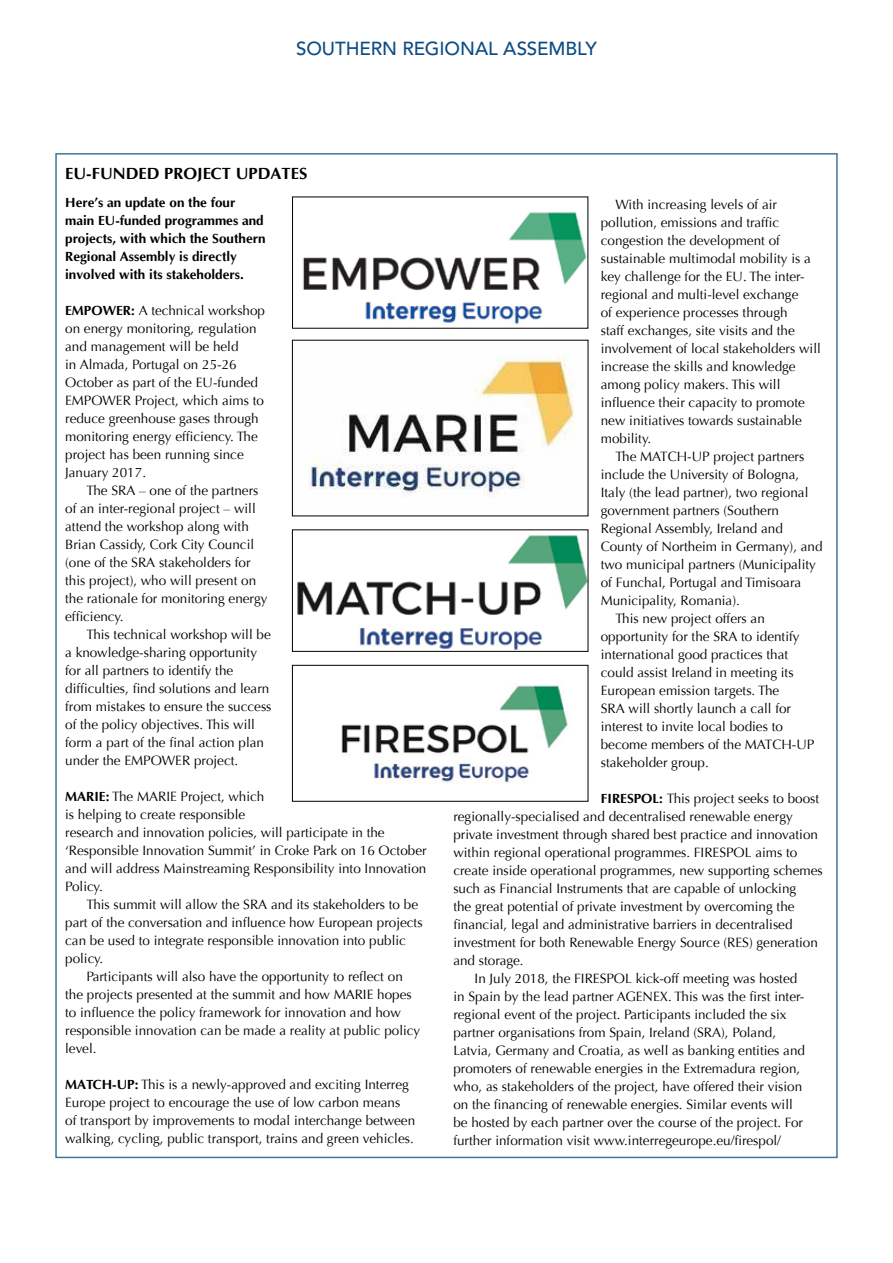
<style>
.page{position:relative;width:893px;height:1263px;background:#fff}
.page>*{position:absolute;margin:0;border:0;box-sizing:border-box;transform-origin:0 0}
.t1{font:500 18.75px "Avenir";letter-spacing:-.005em;color:#0e4c84}
.t2{font:700 16.5px "Optima";color:#000}
.t3{font:13.5px/18px "Optima";color:#000}
.t4{font:700 13.5px/18px "Optima";color:#000}
.s1{font-weight:700}
</style>
<div class="page">
<img style="left:303px;top:212px;width:283px;height:112px">
<img style="left:309px;top:356px;width:266px;height:149px">
<img style="left:297px;top:535px;width:289px;height:115px">
<div style="left:292px;top:530px;width:296px;height:122px;border:1px solid #000"></div>
<img style="left:341px;top:685px;width:227px;height:98px">
<div style="left:292px;top:665px;width:296px;height:136px;border:1px solid #000"></div>
<h1 class="t1" style="left:296px;top:38px;width:302px">SOUTHERN REGIONAL ASSEMBLY</h1>
<p class="t2" style="left:65px;top:164px;width:244px">EU-FUNDED PROJECT UPDATES</p>
<p class="t4" style="left:65px;top:194px;width:202px">Here’s an update on the four main EU-funded programmes and projects, with which the Southern<br>Regional Assembly is directly involved with its stakeholders.</p>
<p class="t3" style="left:65px;top:302px;width:201px"><span class="s1">EMPOWER:</span> A technical workshop on energy monitoring, regulation and management will be held<br>in Almada, Portugal on 25-26<br>October as part of the EU-funded<br>EMPOWER Project, which aims to reduce greenhouse gases through monitoring energy efficiency. The project has been running since<br>January 2017.</p>
<p class="t3" style="left:65px;top:482px;width:204px;text-indent:21px">The SRA – one of the partners of an inter-regional project – will attend the workshop along with<br>Brian Cassidy, Cork City Council (one of the SRA stakeholders for this project), who will present on the rationale for monitoring energy efficiency.</p>
<p class="t3" style="left:65px;top:626px;width:208px;text-indent:21px">This technical workshop will be a knowledge-sharing opportunity for all partners to identify the difficulties, find solutions and learn from mistakes to ensure the success of the policy objectives. This will form a part of the final action plan under the EMPOWER project.</p>
<p class="t3" style="left:65px;top:788px;width:363px"><span class="s1">MARIE:</span> The MARIE Project, which<br>is helping to create responsible<br>research and innovation policies, will participate in the ‘Responsible Innovation Summit’ in Croke Park on 16 October and will address Mainstreaming Responsibility into Innovation Policy.</p>
<p class="t3" style="left:65px;top:895px;width:359px;text-indent:21px">This summit will allow the SRA and its stakeholders to be part of the conversation and influence how European projects can be used to integrate responsible innovation into public policy.</p>
<p class="t3" style="left:65px;top:967px;width:356px;text-indent:21px">Participants will also have the opportunity to reflect on the projects presented at the summit and how MARIE hopes to influence the policy framework for innovation and how responsible innovation can be made a reality at public policy level.</p>
<p class="t3" style="left:65px;top:1075px;width:351px"><span class="s1">MATCH-UP:</span> This is a newly-approved and exciting Interreg Europe project to encourage the use of low carbon means<br>of transport by improvements to modal interchange between walking, cycling, public transport, trains and green vehicles.</p>
<p class="t3" style="left:601px;top:196px;width:222px;text-indent:15px">With increasing levels of air pollution, emissions and traffic congestion the development of sustainable multimodal mobility is a key challenge for the EU. The inter&shy;regional and multi-level exchange<br>of experience processes through<br>staff exchanges, site visits and the involvement of local stakeholders will increase the skills and knowledge among policy makers. This will influence their capacity to promote new initiatives towards sustainable mobility.</p>
<p class="t3" style="left:615px;top:448px;width:190px">The MATCH-UP project partners</p>
<p class="t3" style="left:601px;top:466px;width:200px">include the University of Bologna,</p>
<p class="t3" style="left:601px;top:484px;width:209px">Italy (the lead partner), two regional</p>
<p class="t3" style="left:601px;top:502px;width:180px">government partners (Southern</p>
<p class="t3" style="left:601px;top:520px;width:184px">Regional Assembly, Ireland and</p>
<p class="t3" style="left:601px;top:538px;width:223px">County of Northeim in Germany), and</p>
<p class="t3" style="left:601px;top:556px;width:217px">two municipal partners (Municipality</p>
<p class="t3" style="left:601px;top:574px;width:202px">of Funchal, Portugal and Timisoara</p>
<p class="t3" style="left:601px;top:592px;width:141px">Municipality, Romania).</p>
<p class="t3" style="left:615px;top:610px;width:151px">This new project offers an</p>
<p class="t3" style="left:601px;top:628px;width:200px">opportunity for the SRA to identify</p>
<p class="t3" style="left:601px;top:646px;width:189px">international good practices that</p>
<p class="t3" style="left:601px;top:664px;width:194px">could assist Ireland in meeting its</p>
<p class="t3" style="left:601px;top:682px;width:180px">European emission targets. The</p>
<p class="t3" style="left:601px;top:700px;width:192px">SRA will shortly launch a call for</p>
<p class="t3" style="left:601px;top:718px;width:184px">interest to invite local bodies to</p>
<p class="t3" style="left:601px;top:736px;width:215px">become members of the MATCH-UP</p>
<p class="t3" style="left:601px;top:754px;width:110px">stakeholder group.</p>
<p class="t3" style="left:601px;top:790px;width:220px"><span class="s1">FIRESPOL:</span> This project seeks to boost</p>
<p class="t3" style="left:453px;top:808px;width:341px">regionally-specialised and decentralised renewable energy</p>
<p class="t3" style="left:453px;top:826px;width:366px">private investment through shared best practice and innovation</p>
<p class="t3" style="left:453px;top:844px;width:346px">within regional operational programmes. FIRESPOL aims to</p>
<p class="t3" style="left:453px;top:862px;width:371px">create inside operational programmes, new supporting schemes</p>
<p class="t3" style="left:453px;top:880px;width:344px">such as Financial Instruments that are capable of unlocking</p>
<p class="t3" style="left:453px;top:898px;width:343px">the great potential of private investment by overcoming the</p>
<p class="t3" style="left:453px;top:916px;width:341px">financial, legal and administrative barriers in decentralised</p>
<p class="t3" style="left:453px;top:934px;width:366px">investment for both Renewable Energy Source (RES) generation</p>
<p class="t3" style="left:453px;top:952px;width:72px">and storage.</p>
<p class="t3" style="left:475px;top:970px;width:324px">In July 2018, the FIRESPOL kick-off meeting was hosted</p>
<p class="t3" style="left:453px;top:988px;width:352px">in Spain by the lead partner AGENEX. This was the first inter-</p>
<p class="t3" style="left:453px;top:1006px;width:335px">regional event of the project. Participants included the six</p>
<p class="t3" style="left:453px;top:1024px;width:324px">partner organisations from Spain, Ireland (SRA), Poland,</p>
<p class="t3" style="left:453px;top:1042px;width:353px">Latvia, Germany and Croatia, as well as banking entities and</p>
<p class="t3" style="left:453px;top:1060px;width:348px">promoters of renewable energies in the Extremadura region,</p>
<p class="t3" style="left:453px;top:1078px;width:350px">who, as stakeholders of the project, have offered their vision</p>
<p class="t3" style="left:453px;top:1096px;width:341px">on the financing of renewable energies. Similar events will</p>
<p class="t3" style="left:453px;top:1114px;width:351px">be hosted by each partner over the course of the project. For</p>
<p class="t3" style="left:453px;top:1132px;width:329px">further information visit www.interregeurope.eu/firespol/</p>
</div>
